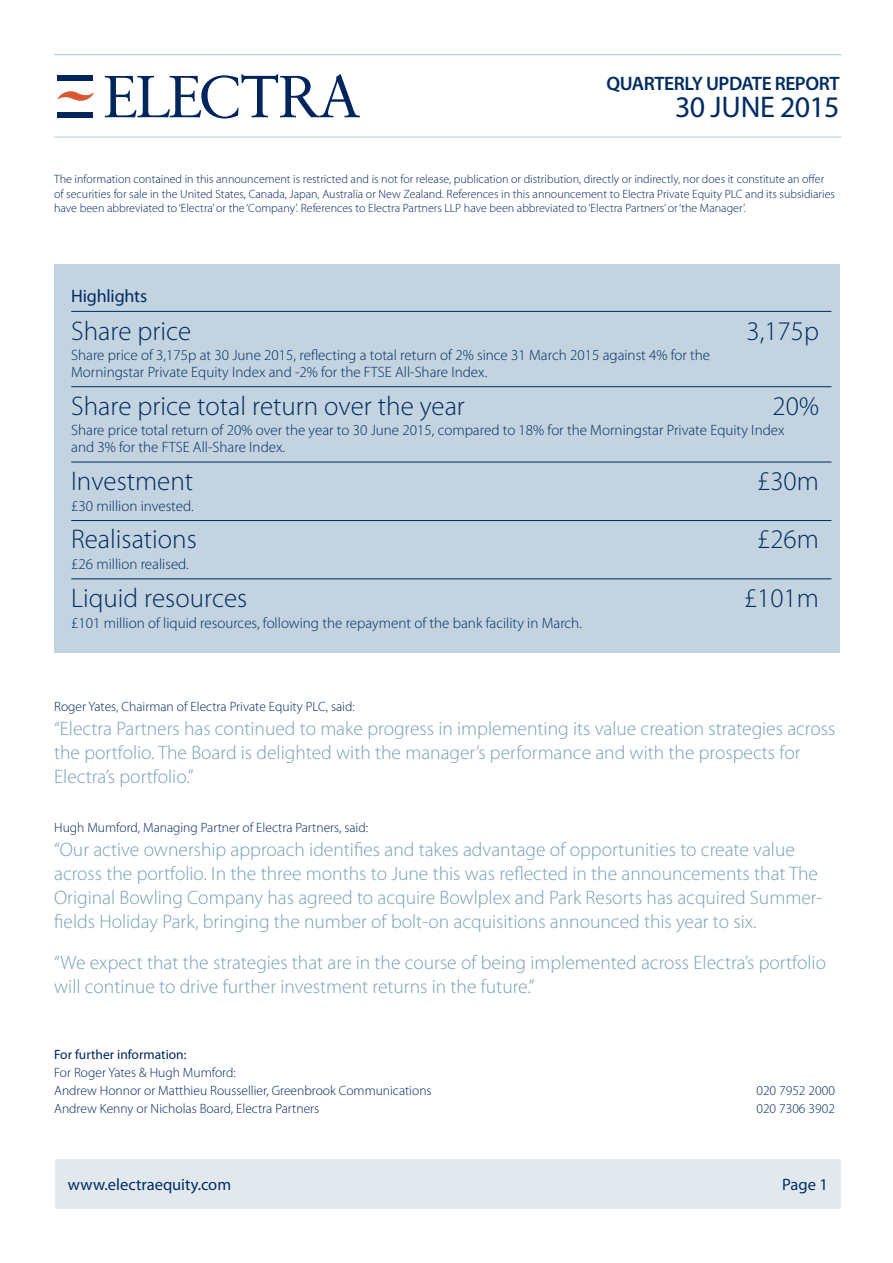
<style>
.page{position:relative;width:893px;height:1263px;background:#fff}
.page>*{position:absolute;margin:0;border:0;box-sizing:border-box;transform-origin:0 0}
.t1{font:30px "Myriad Pro";letter-spacing:-.025em;color:#002c62}
.t2{font:300 27px "Myriad Pro";color:#002c62}
.t3{font:300 19.5px/24px "Myriad Pro";color:#779fb6}
.t4{font:600 19.5px "Myriad Pro";letter-spacing:-.025em;color:#002c62}
.t5{font:18px "Myriad Pro";letter-spacing:-.01em;color:#002c62}
.t6{font:16.5px "Myriad Pro";color:#002c62}
.t7{font:300 15px/16.5px "Myriad Pro";color:#002c62}
.t8{font:300 13.5px "Myriad Pro";color:#00255d}
.t9{font:13.5px "Myriad Pro";color:#00255d}
.t10{font:300 12px/14.4px "Myriad Pro";color:#00255d}
</style>
<div class="page">
<div style="left:57px;top:75px;width:36px;height:6px;background:#00255d"></div>
<div style="left:57px;top:112px;width:36px;height:6px;background:#00255d"></div>
<svg style="left:57px;top:91px;width:37px;height:10px"></svg>
<svg style="left:105px;top:74px;width:255px;height:45px"></svg>
<hr style="left:54px;top:137px;width:787px;height:1px;background:#b7cad8">
<hr style="left:54px;top:54px;width:787px;height:1px;background:#b7cad8">
<div style="left:54px;top:265px;width:785px;height:388px;background:#c3d3df"></div>
<hr style="left:71px;top:386px;width:760px;height:1px;background:#002c62">
<hr style="left:71px;top:462px;width:760px;height:1px;background:#002c62">
<hr style="left:71px;top:520px;width:760px;height:1px;background:#002c62">
<hr style="left:71px;top:311px;width:760px;height:1px;background:#002c62">
<div style="left:55px;top:1159px;width:785px;height:50px;background:#e1e9ef"></div>
<hr style="left:71px;top:578px;width:760px;height:1px;background:#002c62">
<p class="t4" style="left:606px;top:71px;width:234px">QUARTERLY UPDATE REPORT</p>
<p class="t1" style="left:675px;top:88px;width:166px">30 JUNE 2015</p>
<p class="t10" style="left:54px;top:172px;width:782px">The information contained in this announcement is restricted and is not for release, publication or distribution, directly or indirectly, nor does it constitute an offer of securities for sale in the United States, Canada, Japan, Australia or New Zealand. References in this announcement to Electra Private Equity PLC and its subsidiaries have been abbreviated to ‘Electra’ or the ‘Company’. References to Electra Partners LLP have been abbreviated to ‘Electra Partners’ or ‘the Manager’.</p>
<p class="t5" style="left:71px;top:285px;width:78px">Highlights</p>
<p class="t2" style="left:71px;top:316px;width:121px">Share price</p>
<p class="t2" style="left:746px;top:316px;width:74px">3,175p</p>
<p class="t7" style="left:71px;top:347px;width:640px">Share price of 3,175p at 30 June 2015, reflecting a total return of 2% since 31 March 2015 against 4% for the<br>Morningstar Private Equity Index and -2% for the FTSE All-Share Index.</p>
<p class="t2" style="left:71px;top:391px;width:395px">Share price total return over the year</p>
<p class="t2" style="left:772px;top:391px;width:48px">20%</p>
<p class="t7" style="left:71px;top:422px;width:714px">Share price total return of 20% over the year to 30 June 2015, compared to 18% for the Morningstar Private Equity Index and 3% for the FTSE All-Share Index.</p>
<p class="t2" style="left:71px;top:466px;width:123px">Investment</p>
<p class="t2" style="left:756px;top:466px;width:63px">£30m</p>
<p class="t7" style="left:71px;top:497px;width:124px">£30 million invested.</p>
<p class="t2" style="left:71px;top:524px;width:127px">Realisations</p>
<p class="t2" style="left:756px;top:524px;width:63px">£26m</p>
<p class="t7" style="left:71px;top:556px;width:119px">£26 million realised.</p>
<p class="t2" style="left:71px;top:583px;width:177px">Liquid resources</p>
<p class="t2" style="left:743px;top:583px;width:76px">£101m</p>
<p class="t7" style="left:71px;top:614px;width:512px">£101 million of liquid resources, following the repayment of the bank facility in March.</p>
<p class="t8" style="left:54px;top:699px;width:302px">Roger Yates, Chairman of Electra Private Equity PLC, said:</p>
<p class="t3" style="left:54px;top:717px;width:782px">“Electra Partners has continued to make progress in implementing its value creation strategies across the portfolio. The Board is delighted with the manager’s performance and with the prospects for<br>Electra’s portfolio.”</p>
<p class="t8" style="left:54px;top:820px;width:315px">Hugh Mumford, Managing Partner of Electra Partners, said:</p>
<p class="t3" style="left:54px;top:837px;width:769px">“Our active ownership approach identifies and takes advantage of opportunities to create value across the portfolio. In the three months to June this was reflected in the announcements that The Original Bowling Company has agreed to acquire Bowlplex and Park Resorts has acquired Summer&shy;fields Holiday Park, bringing the number of bolt-on acquisitions announced this year to six.</p>
<p class="t3" style="left:54px;top:950px;width:773px">“We expect that the strategies that are in the course of being implemented across Electra’s portfolio will continue to drive further investment returns in the future.”</p>
<p class="t9" style="left:54px;top:1046px;width:134px">For further information:</p>
<p class="t8" style="left:54px;top:1065px;width:183px">For Roger Yates &amp; Hugh Mumford:</p>
<p class="t8" style="left:54px;top:1083px;width:379px">Andrew Honnor or Matthieu Roussellier, Greenbrook Communications</p>
<p class="t8" style="left:756px;top:1083px;width:80px">020 7952 2000</p>
<p class="t8" style="left:54px;top:1101px;width:266px">Andrew Kenny or Nicholas Board, Electra Partners</p>
<p class="t8" style="left:756px;top:1101px;width:80px">020 7306 3902</p>
<p class="t6" style="left:68px;top:1174px;width:165px">www.electraequity.com</p>
<p class="t6" style="left:781px;top:1174px;width:47px">Page 1</p>
</div>
